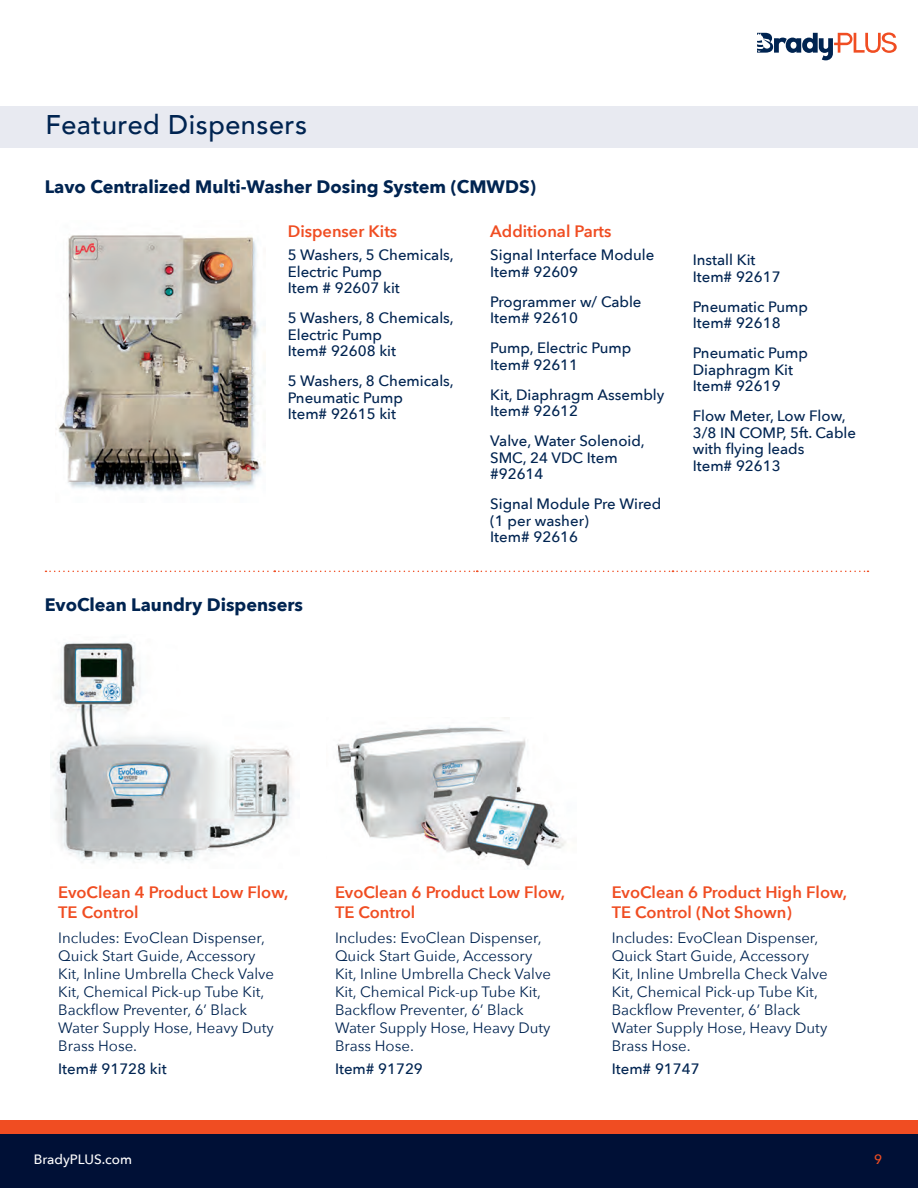
<style>
.page{position:relative;width:918px;height:1188px;background:#fff}
.page>*{position:absolute;margin:0;border:0;box-sizing:border-box;transform-origin:0 0}
.Subtitle{font:500 27px "Avenir";letter-spacing:.02em;color:#002451}
.Item_Name{font:700 18px "Avenir Next";color:#002451}
.Item_Name_Subheader{font:600 16.5px/19.5px "Avenir Next";color:#f04d22}
.Item_Description{font:15px/18px "Avenir Next";color:#002451}
.Item_Number{font:500 15px/16.5px "Avenir Next";color:#002451}
.Item_Number_Multiple{font:500 15px "Avenir Next";color:#002451}
.t1{font:500 13.5px "Avenir Next";color:#fff}
.t2{font:500 13.5px "Avenir Next";color:#f04d22}
</style>
<div class="page">
<div style="left:0;top:1134px;width:918px;height:54px;background:#001036"></div>
<div style="left:0;top:1120px;width:918px;height:14px;background:#f04d22"></div>
<svg style="left:757px;top:32px;width:140px;height:28px"></svg>
<svg style="left:46px;top:571px;width:823px;height:1px"></svg>
<img style="left:58px;top:235px;width:208px;height:256px">
<img style="left:50px;top:642px;width:243px;height:221px">
<img style="left:337px;top:717px;width:229px;height:152px">
<div style="left:0;top:106px;width:918px;height:42px;background:#e8eaf1"></div>
<p class="Subtitle" style="left:45px;top:102px;width:263px">Featured Dispensers</p>
<p class="Item_Name" style="left:45px;top:171px;width:493px">Lavo Centralized Multi-Washer Dosing System (CMWDS)</p>
<p class="Item_Name_Subheader" style="left:288px;top:221px;width:111px">Dispenser Kits</p>
<p class="Item_Number" style="left:288px;top:246px;width:168px">5 Washers, 5 Chemicals,<br>Electric Pump<br>Item # 92607 kit</p>
<p class="Item_Number" style="left:288px;top:309px;width:168px">5 Washers, 8 Chemicals,<br>Electric Pump<br>Item# 92608 kit</p>
<p class="Item_Number" style="left:288px;top:372px;width:168px">5 Washers, 8 Chemicals,<br>Pneumatic Pump<br>Item# 92615 kit</p>
<p class="Item_Name_Subheader" style="left:490px;top:221px;width:123px">Additional Parts</p>
<p class="Item_Number" style="left:490px;top:246px;width:166px">Signal Interface Module<br>Item# 92609</p>
<p class="Item_Number" style="left:490px;top:293px;width:153px">Programmer w/ Cable<br>Item# 92610</p>
<p class="Item_Number" style="left:490px;top:339px;width:142px">Pump, Electric Pump<br>Item# 92611</p>
<p class="Item_Number" style="left:490px;top:386px;width:176px">Kit, Diaphragm Assembly<br>Item# 92612</p>
<p class="Item_Number" style="left:490px;top:432px;width:156px">Valve, Water Solenoid,<br>SMC, 24 VDC Item #92614</p>
<p class="Item_Number" style="left:490px;top:495px;width:173px">Signal Module Pre Wired (1 per washer)<br>Item# 92616</p>
<p class="Item_Name" style="left:45px;top:589px;width:260px">EvoClean Laundry Dispensers</p>
<p class="Item_Number" style="left:693px;top:251px;width:89px">Install Kit<br>Item# 92617</p>
<p class="Item_Number" style="left:693px;top:298px;width:117px">Pneumatic Pump<br>Item# 92618</p>
<p class="Item_Number" style="left:693px;top:344px;width:117px">Pneumatic Pump<br>Diaphragm Kit<br>Item# 92619</p>
<p class="Item_Number" style="left:693px;top:407px;width:165px">Flow Meter, Low Flow,<br>3/8 IN COMP, 5ft. Cable with flying leads<br>Item# 92613</p>
<p class="Item_Name_Subheader" style="left:58px;top:882px;width:232px">EvoClean 4 Product Low Flow,<br>TE Control</p>
<p class="Item_Description" style="left:58px;top:928px;width:217px">Includes: EvoClean Dispenser,<br>Quick Start Guide, Accessory<br>Kit, Inline Umbrella Check Valve<br>Kit, Chemical Pick-up Tube Kit,<br>Backflow Preventer, 6’ Black<br>Water Supply Hose, Heavy Duty<br>Brass Hose.</p>
<p class="Item_Number_Multiple" style="left:58px;top:1056px;width:110px">Item# 91728 kit</p>
<p class="Item_Name_Subheader" style="left:335px;top:882px;width:232px">EvoClean 6 Product Low Flow,<br>TE Control</p>
<p class="Item_Description" style="left:335px;top:928px;width:217px">Includes: EvoClean Dispenser,<br>Quick Start Guide, Accessory<br>Kit, Inline Umbrella Check Valve<br>Kit, Chemical Pick-up Tube Kit,<br>Backflow Preventer, 6’ Black<br>Water Supply Hose, Heavy Duty<br>Brass Hose.</p>
<p class="Item_Number_Multiple" style="left:335px;top:1056px;width:89px">Item# 91729</p>
<p class="Item_Name_Subheader" style="left:612px;top:882px;width:237px">EvoClean 6 Product High Flow,<br>TE Control (Not Shown)</p>
<p class="Item_Description" style="left:612px;top:928px;width:217px">Includes: EvoClean Dispenser,<br>Quick Start Guide, Accessory<br>Kit, Inline Umbrella Check Valve<br>Kit, Chemical Pick-up Tube Kit,<br>Backflow Preventer, 6’ Black<br>Water Supply Hose, Heavy Duty<br>Brass Hose.</p>
<p class="Item_Number_Multiple" style="left:612px;top:1056px;width:89px">Item# 91747</p>
<p class="t1" style="left:34px;top:1148px;width:100px">BradyPLUS.com</p>
<p class="t2" style="left:874px;top:1148px;width:10px">9</p>
</div>
